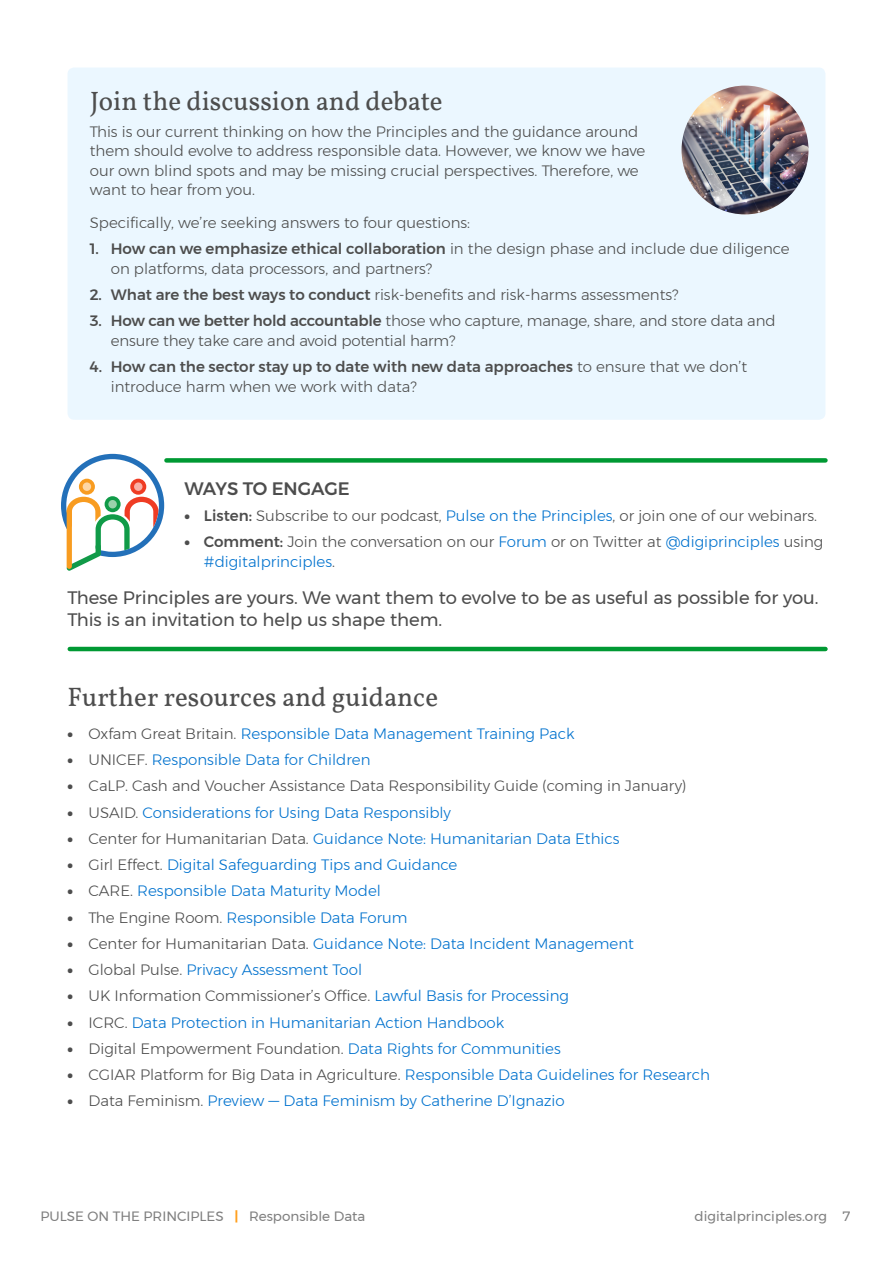
<style>
.page{position:relative;width:893px;height:1263px;background:#fff}
.page>*{position:absolute;margin:0;border:0;box-sizing:border-box;transform-origin:0 0}
.Title_1_-_blue{font:27px "Vollkorn";color:#4d4d4d}
.t1{font:18px/21.6px "Montserrat";color:#4d4d4d}
.t2{font:500 18px "Montserrat";color:#4d4d4d}
.Bullet_list{font:300 15px/19.5px "Montserrat";color:#4d4d4d}
.Bullet_list-2{font:300 15px "Montserrat";color:#0072ce}
.t3{font:13.5px "Montserrat";color:#808080}
.s1{font-weight:500}
.s2{font-weight:900}
.s3{color:#0072ce}
.s4{font-weight:900;color:#4d4d4d}
.s5{color:#4d4d4d}
.s6{font-weight:700;color:#ff9e1b}
</style>
<div class="page">
<div style="left:68px;top:68px;width:757px;height:352px;background:#ebf7ff;border-radius:7px"></div>
<svg style="left:61px;top:454px;width:103px;height:117px"></svg>
<div style="left:67px;top:509px;width:5px;height:60px;background:#f89c20;border-radius:3px"></div>
<div style="left:166px;top:458px;width:659px;height:5px;background:#093"></div>
<hr style="left:70px;top:647px;width:755px;height:4px;background:#093">
<img style="left:681px;top:86px;width:127px;height:128px">
<p class="Title_1_-_blue" style="left:90px;top:85px;width:354px">Join the discussion and debate</p>
<p class="Bullet_list" style="left:90px;top:121px;width:557px">This is our current thinking on how the Principles and the guidance around them should evolve to address responsible data. However, we know we have our own blind spots and may be missing crucial perspectives. Therefore, we want to hear from you.</p>
<p class="Bullet_list" style="left:90px;top:213px;width:382px">Specifically, we’re seeking answers to four questions:</p>
<p class="Bullet_list" style="left:111px;top:239px;width:680px;text-indent:-21px"><span class="s1">1. How can we emphasize ethical collaboration</span> in the design phase and include due diligence on platforms, data processors, and partners?</p>
<p class="Bullet_list" style="left:90px;top:285px;width:590px"><span class="s1">2. What are the best ways to conduct</span> risk-benefits and risk-harms assessments?</p>
<p class="Bullet_list" style="left:111px;top:311px;width:666px;text-indent:-21px"><span class="s1">3. How can we better hold accountable</span> those who capture, manage, share, and store data and ensure they take care and avoid potential harm?</p>
<p class="Bullet_list" style="left:111px;top:357px;width:638px;text-indent:-21px"><span class="s1">4. How can the sector stay up to date with new data approaches</span> to ensure that we don’t introduce harm when we work with data?</p>
<p class="t2" style="left:184px;top:474px;width:167px">WAYS TO ENGAGE</p>
<p class="Bullet_list" style="left:184px;top:506px;width:634px"><span class="s2">•</span> <span class="s1">Listen:</span> Subscribe to our podcast, <span class="s3">Pulse on the Principles</span>, or join one of our webinars.</p>
<p class="Bullet_list" style="left:204px;top:532px;width:621px;text-indent:-20px"><span class="s2">•</span> <span class="s1">Comment:</span> Join the conversation on our <span class="s3">Forum</span> or on Twitter at <span class="s3">@digiprinciples</span> using <span class="s3">#digitalprinciples</span>.</p>
<p class="t1" style="left:68px;top:587px;width:753px">These Principles are yours. We want them to evolve to be as useful as possible for you.<br>This is an invitation to help us shape them.</p>
<p class="Title_1_-_blue" style="left:68px;top:680px;width:372px">Further resources and guidance</p>
<p class="Bullet_list-2" style="left:68px;top:722px;width:509px"><span class="s4">•</span> <span class="s5">Oxfam Great Britain.</span> Responsible Data Management Training Pack</p>
<p class="Bullet_list-2" style="left:68px;top:748px;width:304px"><span class="s4">•</span> <span class="s5">UNICEF.</span> Responsible Data for Children</p>
<p class="Bullet_list" style="left:68px;top:776px;width:620px"><span class="s2">•</span> CaLP. Cash and Voucher Assistance Data Responsibility Guide (coming in January)</p>
<p class="Bullet_list-2" style="left:68px;top:801px;width:385px"><span class="s4">•</span> <span class="s5">USAID.</span> Considerations for Using Data Responsibly</p>
<p class="Bullet_list-2" style="left:68px;top:827px;width:554px"><span class="s4">•</span> <span class="s5">Center for Humanitarian Data.</span> Guidance Note: Humanitarian Data Ethics</p>
<p class="Bullet_list-2" style="left:68px;top:853px;width:391px"><span class="s4">•</span> <span class="s5">Girl Effect.</span> Digital Safeguarding Tips and Guidance</p>
<p class="Bullet_list-2" style="left:68px;top:880px;width:315px"><span class="s4">•</span> <span class="s5">CARE.</span> Responsible Data Maturity Model</p>
<p class="Bullet_list-2" style="left:68px;top:906px;width:341px"><span class="s4">•</span> <span class="s5">The Engine Room.</span> Responsible Data Forum</p>
<p class="Bullet_list-2" style="left:68px;top:932px;width:568px"><span class="s4">•</span> <span class="s5">Center for Humanitarian Data.</span> Guidance Note: Data Incident Management</p>
<p class="Bullet_list-2" style="left:68px;top:958px;width:296px"><span class="s4">•</span> <span class="s5">Global Pulse.</span> Privacy Assessment Tool</p>
<p class="Bullet_list" style="left:68px;top:986px;width:503px"><span class="s2">•</span> UK Information Commissioner’s Office. <span class="s3">Lawful Basis for Processing</span></p>
<p class="Bullet_list-2" style="left:68px;top:1011px;width:438px"><span class="s4">•</span> <span class="s5">ICRC.</span> Data Protection in Humanitarian Action Handbook</p>
<p class="Bullet_list" style="left:68px;top:1038px;width:495px"><span class="s2">•</span> Digital Empowerment Foundation. <span class="s3">Data Rights for Communities</span></p>
<p class="Bullet_list" style="left:68px;top:1065px;width:644px"><span class="s2">•</span> CGIAR Platform for Big Data in Agriculture. <span class="s3">Responsible Data Guidelines for Research</span></p>
<p class="Bullet_list-2" style="left:68px;top:1090px;width:499px"><span class="s4">•</span> <span class="s5">Data Feminism.</span> Preview — Data Feminism by Catherine D’Ignazio</p>
<p class="t3" style="left:40px;top:1205px;width:326px">PULSE ON THE PRINCIPLES <span class="s6">|</span> Responsible Data</p>
<p class="t3" style="left:695px;top:1205px;width:157px">digitalprinciples.org 7</p>
</div>
